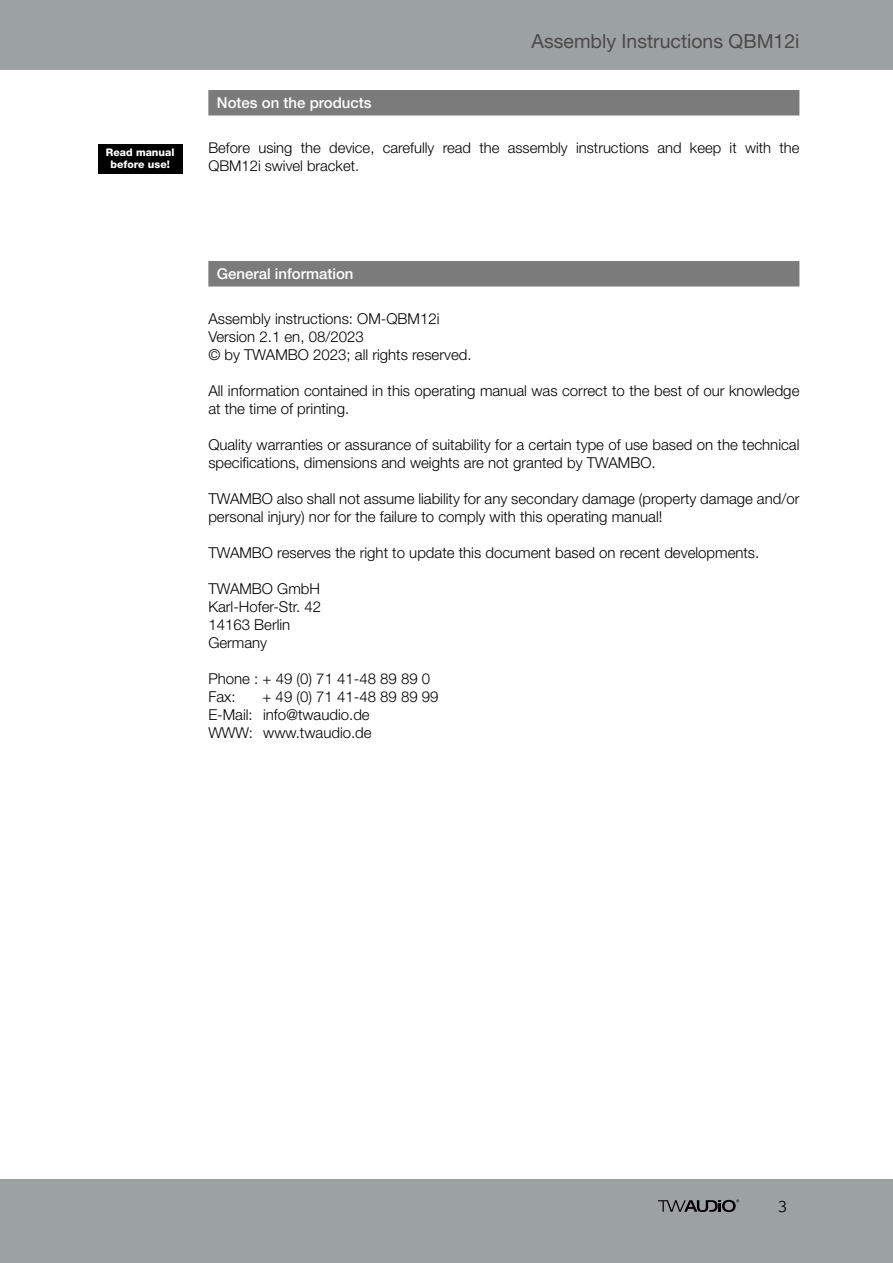
<style>
.page{position:relative;width:893px;height:1263px;background:#fff}
.page>*{position:absolute;margin:0;border:0;box-sizing:border-box;transform-origin:0 0}
.t1{font:19.5px "Helvetica Neue LT Std";color:#4a4a49}
.t2{font:300 16.5px "Lexia";color:#000}
.t3{font:300 15px/18px "Helvetica Neue LT Std";color:#000}
.t4{font:500 15px "Helvetica Neue LT Std";color:#fff}
.t5{font:300 14.85px/18px "Helvetica Neue LT Std";color:#000}
.t6{font:800 10.5px/11.6px "Helvetica Neue LT Std";color:#fff;text-align:center}
</style>
<div class="page">
<div style="left:0;top:0;width:893px;height:69px;background:#9ca1a2"></div>
<div style="left:0;top:1179px;width:893px;height:84px;background:#9ca1a2"></div>
<svg style="left:658px;top:1199px;width:81px;height:13px"></svg>
<div style="left:208px;top:90px;width:591px;height:26px;background:#7c7b7b"></div>
<div style="left:98px;top:144px;width:85px;height:30px;background:#000"></div>
<div style="left:208px;top:261px;width:591px;height:26px;background:#7c7b7b"></div>
<p class="t4" style="left:217px;top:94px;width:156px">Notes on the products</p>
<h1 class="t1" style="left:532px;top:29px;width:269px">Assembly Instructions QBM12i</h1>
<p class="t6" style="left:106px;top:147px;width:70px">Read manual before use!</p>
<p class="t5" style="left:208px;top:138px;width:593px">Before using the device, carefully read the assembly instructions and keep it with the<br>QBM12i swivel bracket.</p>
<p class="t4" style="left:217px;top:265px;width:138px">General information</p>
<p class="t3" style="left:208px;top:309px;width:265px">Assembly instructions: OM-QBM12i<br>Version 2.1 en, 08/2023<br>© by TWAMBO 2023; all rights reserved.</p>
<p class="t3" style="left:208px;top:381px;width:593px">All information contained in this operating manual was correct to the best of our knowledge at the time of printing.</p>
<p class="t3" style="left:208px;top:435px;width:593px">Quality warranties or assurance of suitability for a certain type of use based on the technical specifications, dimensions and weights are not granted by TWAMBO.</p>
<p class="t3" style="left:208px;top:489px;width:593px">TWAMBO also shall not assume liability for any secondary damage (property damage and/or personal injury) nor for the failure to comply with this operating manual!</p>
<p class="t3" style="left:208px;top:543px;width:552px">TWAMBO reserves the right to update this document based on recent developments.</p>
<p class="t3" style="left:208px;top:579px;width:114px">TWAMBO GmbH<br>Karl-Hofer-Str. 42<br>14163 Berlin<br>Germany</p>
<p class="t3" style="left:208px;top:669px;width:223px">Phone : + 49 (0) 71 41-48 89 89 0<br>Fax:</p>
<p class="t3" style="left:208px;top:687px;width:232px;text-indent:54px">+ 49 (0) 71 41-48 89 89 99<br>E-Mail: info@twaudio.de<br>WWW: www.twaudio.de</p>
<p class="t2" style="left:778px;top:1195px;width:10px">3</p>
</div>
